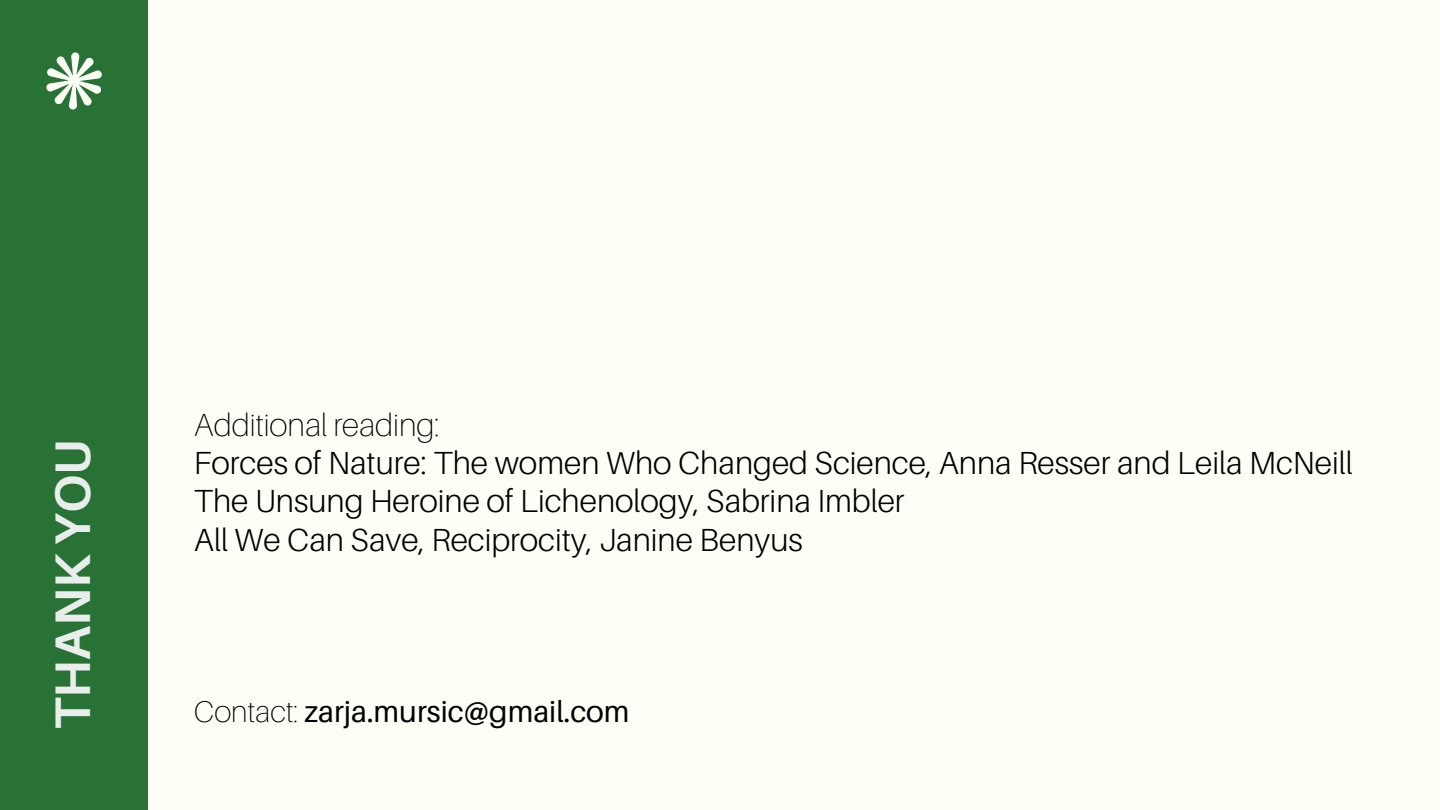
<style>
.page{position:relative;width:1440px;height:810px;background:#fdfff7}
.page>*{position:absolute;margin:0;border:0;box-sizing:border-box;transform-origin:0 0}
.t1{font:700 50px "Aileron";color:#e9edeb}
.t2{font:300 32px "Aileron";color:#000}
.t3{font:100 32px "Aileron";color:#000}
.t4{font:30px "Aileron";color:#000}
.s1{font-weight:100}
</style>
<div class="page">
<div style="left:0;top:0;width:148px;height:810px;background:#297235"></div>
<svg style="left:46px;top:52px;width:56px;height:57px"></svg>
<p class="t1" style="left:42px;top:729px;width:291px;rotate:-90deg">THANK YOU</p>
<h1 class="t3" style="left:194px;top:405px;width:247px">Additional reading:</h1>
<p class="t2" style="left:194px;top:443px;width:1160px">Forces of Nature: The women Who Changed Science, Anna Resser and Leila McNeill</p>
<p class="t2" style="left:194px;top:481px;width:712px">The Unsung Heroine of Lichenology, Sabrina Imbler</p>
<p class="t2" style="left:194px;top:519px;width:611px">All We Can Save, Reciprocity, Janine Benyus</p>
<p class="t4" style="left:194px;top:692px;width:437px"><span class="s1">Contact:</span> zarja.mursic@gmail.com</p>
</div>
